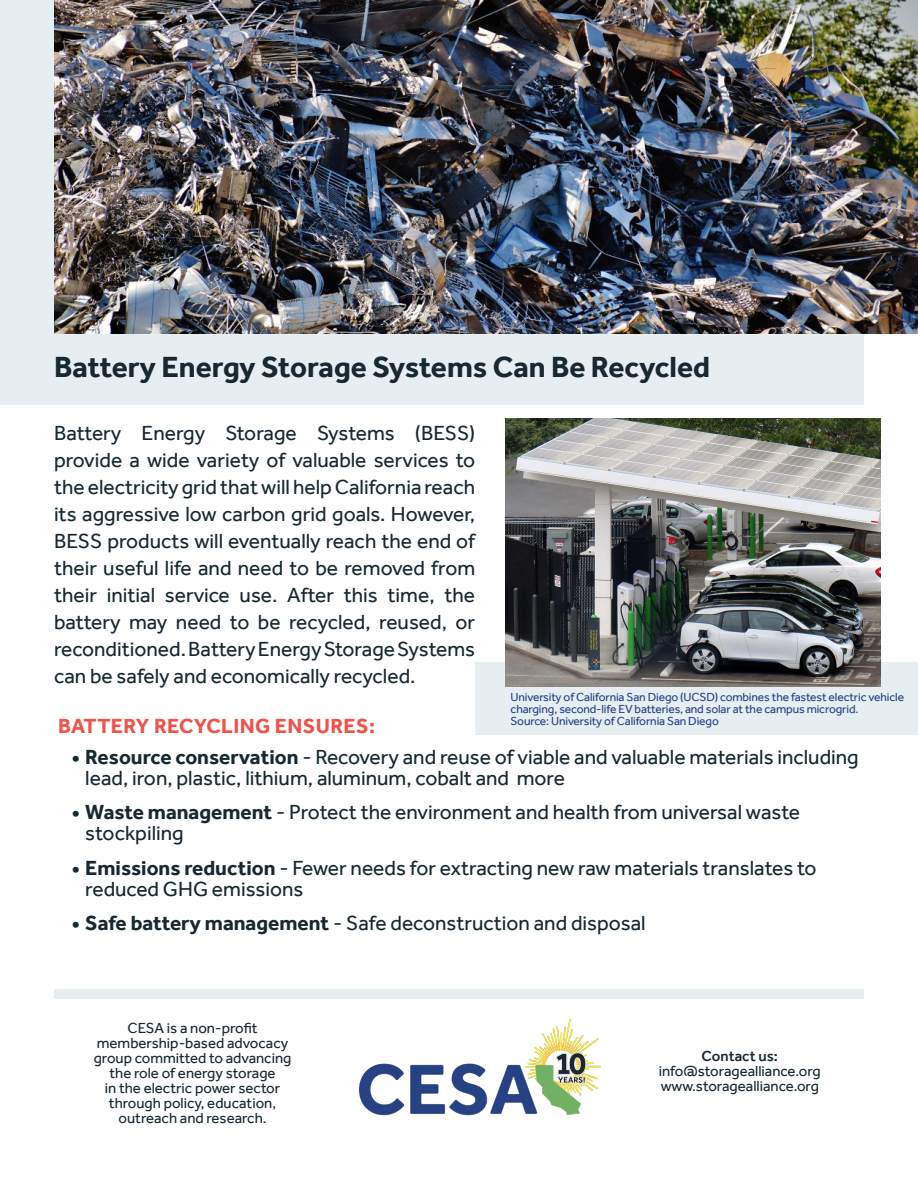
<style>
.page{position:relative;width:918px;height:1188px;background:#fff}
.page>*{position:absolute;margin:0;border:0;box-sizing:border-box;transform-origin:0 0}
.t1{font:700 30px "Effra";color:#172830}
.t2{font:21px/27px "Effra";color:#172830}
.t3{font:700 21px "Effra";letter-spacing:.02em;color:#f05249}
.t4{font:15px/15px "Effra";color:#172830;text-align:center}
.t5{font:12px/12px "Effra";letter-spacing:-.01em;color:#254183}
.s1{font-weight:700}
.s2{font-weight:500}
</style>
<div class="page">
<div style="left:476px;top:662px;width:442px;height:72px;background:#e7eef2"></div>
<div style="left:0;top:0;width:864px;height:405px;background:#e7eef2"></div>
<img style="left:54px;top:0;width:864px;height:334px">
<div style="left:54px;top:989px;width:810px;height:10px;background:#e7eef2"></div>
<img style="left:506px;top:419px;width:374px;height:268px">
<img style="left:359px;top:1020px;width:242px;height:96px">
<p class="t1" style="left:54px;top:349px;width:658px">Battery Energy Storage Systems Can Be Recycled</p>
<p class="t2" style="left:54px;top:419px;width:423px;text-align:justify">Battery Energy Storage Systems (BESS) provide a wide variety of valuable services to the electricity grid that will help California reach its aggressive low carbon grid goals. However, BESS products will eventually reach the end of their useful life and need to be removed from their initial service use. After this time, the battery may need to be recycled, reused, or reconditioned. Battery Energy Storage Systems can be safely and economically recycled.</p>
<p class="t3" style="left:58px;top:714px;width:318px">BATTERY RECYCLING ENSURES:</p>
<p class="t2" style="left:85px;top:746px;width:775px;line-height:21px;text-indent:-14px"><span class="s1">• Resource conservation</span> - Recovery and reuse of viable and valuable materials including lead, iron, plastic, lithium, aluminum, cobalt and more</p>
<p class="t2" style="left:85px;top:801px;width:716px;line-height:21px;text-indent:-14px"><span class="s1">• Waste management</span> - Protect the environment and health from universal waste stockpiling</p>
<p class="t2" style="left:85px;top:857px;width:733px;line-height:21px;text-indent:-14px"><span class="s1">• Emissions reduction</span> - Fewer needs for extracting new raw materials translates to reduced GHG emissions</p>
<p class="t2" style="left:72px;top:909px;width:575px"><span class="s1">• Safe battery management</span> - Safe deconstruction and disposal</p>
<p class="t5" style="left:511px;top:691px;width:395px">University of California San Diego (UCSD) combines the fastest electric vehicle charging, second-life EV batteries, and solar at the campus microgrid.<br>Source: University of California San Diego</p>
<p class="t4" style="left:94px;top:1020px;width:199px">CESA is a non-profit membership-based advocacy group committed to advancing the role of energy storage<br>in the electric power sector through policy, education, outreach and research.</p>
<p class="t4" style="left:659px;top:1049px;width:163px"><span class="s2">Contact us: </span>info@storagealliance.org www.storagealliance.org</p>
</div>
